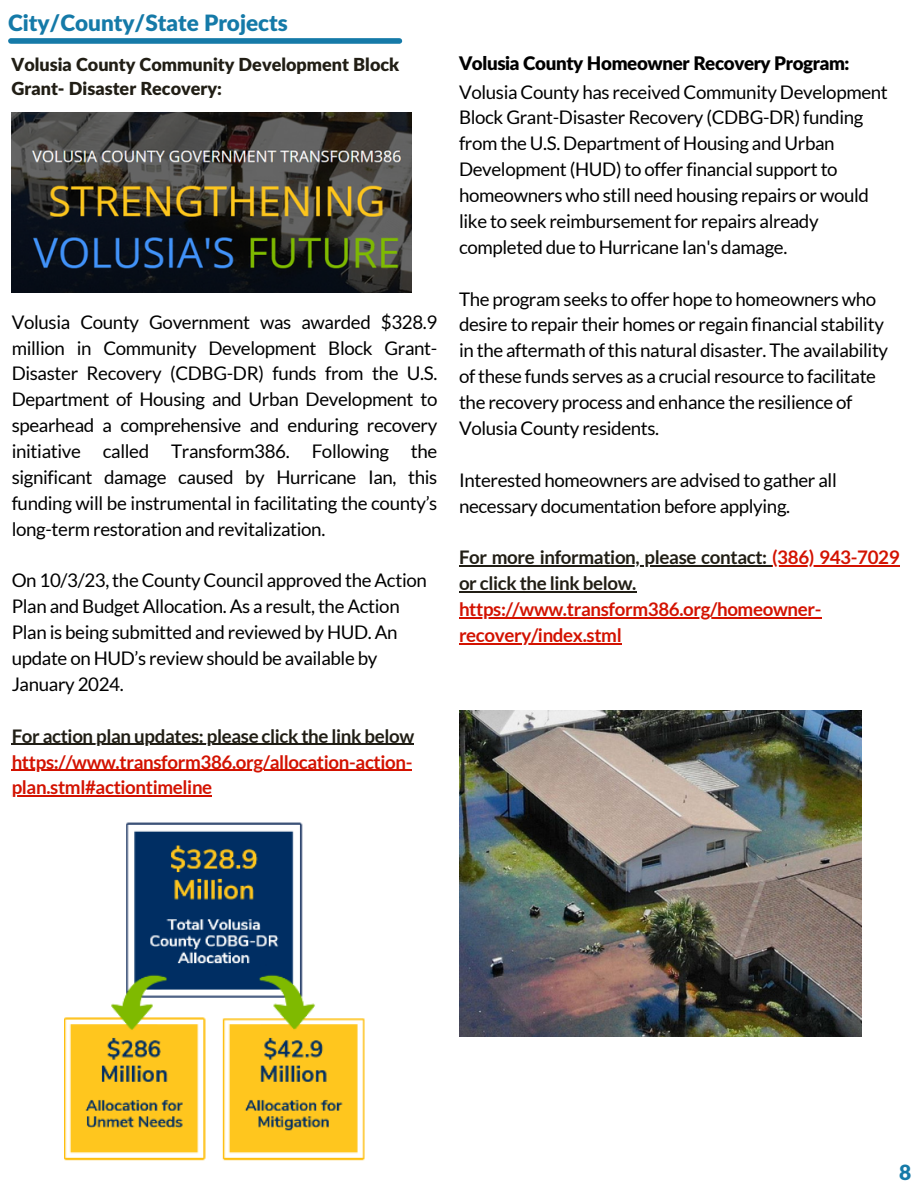
<style>
.page{position:relative;width:918px;height:1188px;background:#fff}
.page>*{position:absolute;margin:0;border:0;box-sizing:border-box;transform-origin:0 0}
.t1{font:900 22.5px "Lato Latin";color:#157aa8}
.t2{font:900 21px "Lato Latin";color:#157aa8}
.t3{font:18.75px/25.8px "Lato";letter-spacing:-.02em;color:#000}
.t4{font:700 18.75px/25.8px "Lato";letter-spacing:-.02em;color:#d31200}
.t5{font:700 18.75px/25.8px "Lato";letter-spacing:-.02em;color:#211e15}
.t6{font:900 18.75px "Lato Latin";letter-spacing:-.02em;color:#000}
.t7{font:900 18px/24.8px "Lato Latin";color:#211e15}
.s1{color:#d31200}
</style>
<div class="page">
<div style="left:11px;top:38px;width:388px;height:6px;background:#157aa8"></div>
<hr style="left:12px;top:744px;width:402px;height:1px;background:#211e15">
<hr style="left:12px;top:770px;width:400px;height:1px;background:#d31200">
<hr style="left:12px;top:796px;width:200px;height:1px;background:#d31200">
<img style="left:12px;top:113px;width:399px;height:180px">
<img style="left:64px;top:822px;width:301px;height:339px">
<img style="left:459px;top:710px;width:403px;height:327px">
<hr style="left:459px;top:565px;width:313px;height:2px;background:#211e15">
<hr style="left:772px;top:565px;width:127px;height:2px;background:#d31200">
<hr style="left:459px;top:591px;width:177px;height:1px;background:#211e15">
<hr style="left:459px;top:617px;width:362px;height:1px;background:#d31200">
<hr style="left:459px;top:643px;width:162px;height:1px;background:#d31200">
<p class="t1" style="left:8px;top:13px;width:281px">City/County/State Projects</p>
<p class="t7" style="left:12px;top:53px;width:389px">Volusia County Community Development Block<br>Grant- Disaster Recovery:</p>
<h2 class="t6" style="left:459px;top:55px;width:392px">Volusia County Homeowner Recovery Program:</h2>
<p class="t3" style="left:459px;top:78px;width:430px">Volusia County has received Community Development Block Grant-Disaster Recovery (CDBG-DR) funding from the U.S. Department of Housing and Urban Development (HUD) to offer financial support to homeowners who still need housing repairs or would like to seek reimbursement for repairs already completed due to Hurricane Ian's damage.</p>
<p class="t3" style="left:459px;top:285px;width:431px">The program seeks to offer hope to homeowners who desire to repair their homes or regain financial stability in the aftermath of this natural disaster. The availability of these funds serves as a crucial resource to facilitate the recovery process and enhance the resilience of Volusia County residents.</p>
<p class="t3" style="left:459px;top:467px;width:379px">Interested homeowners are advised to gather all necessary documentation before applying.</p>
<p class="t5" style="left:459px;top:544px;width:442px">For more information, please contact: <span class="s1">(386) 943-7029 </span>or click the link below.</p>
<p class="t4" style="left:459px;top:596px;width:364px">https://www.transform386.org/homeowner&shy;recovery/index.stml</p>
<h1 class="t3" style="left:12px;top:309px;width:427px;text-align:justify">Volusia County Government was awarded $328.9 million in Community Development Block Grant-Disaster Recovery (CDBG-DR) funds from the U.S.<br>Department of Housing and Urban Development to spearhead a comprehensive and enduring recovery initiative called Transform386. Following the significant damage caused by Hurricane Ian, this funding will be instrumental in facilitating the county’s long-term restoration and revitalization.</h1>
<p class="t3" style="left:12px;top:567px;width:417px">On 10/3/23, the County Council approved the Action Plan and Budget Allocation. As a result, the Action Plan is being submitted and reviewed by HUD. An update on HUD’s review should be available by January 2024.</p>
<p class="t5" style="left:12px;top:723px;width:404px">For action plan updates: please click the link below</p>
<h2 class="t4" style="left:12px;top:748px;width:402px">https://www.transform386.org/allocation-action-</h2>
<p class="t4" style="left:12px;top:774px;width:202px">plan.stml#actiontimeline</p>
<p class="t2" style="left:899px;top:1163px;width:14px">8</p>
</div>
